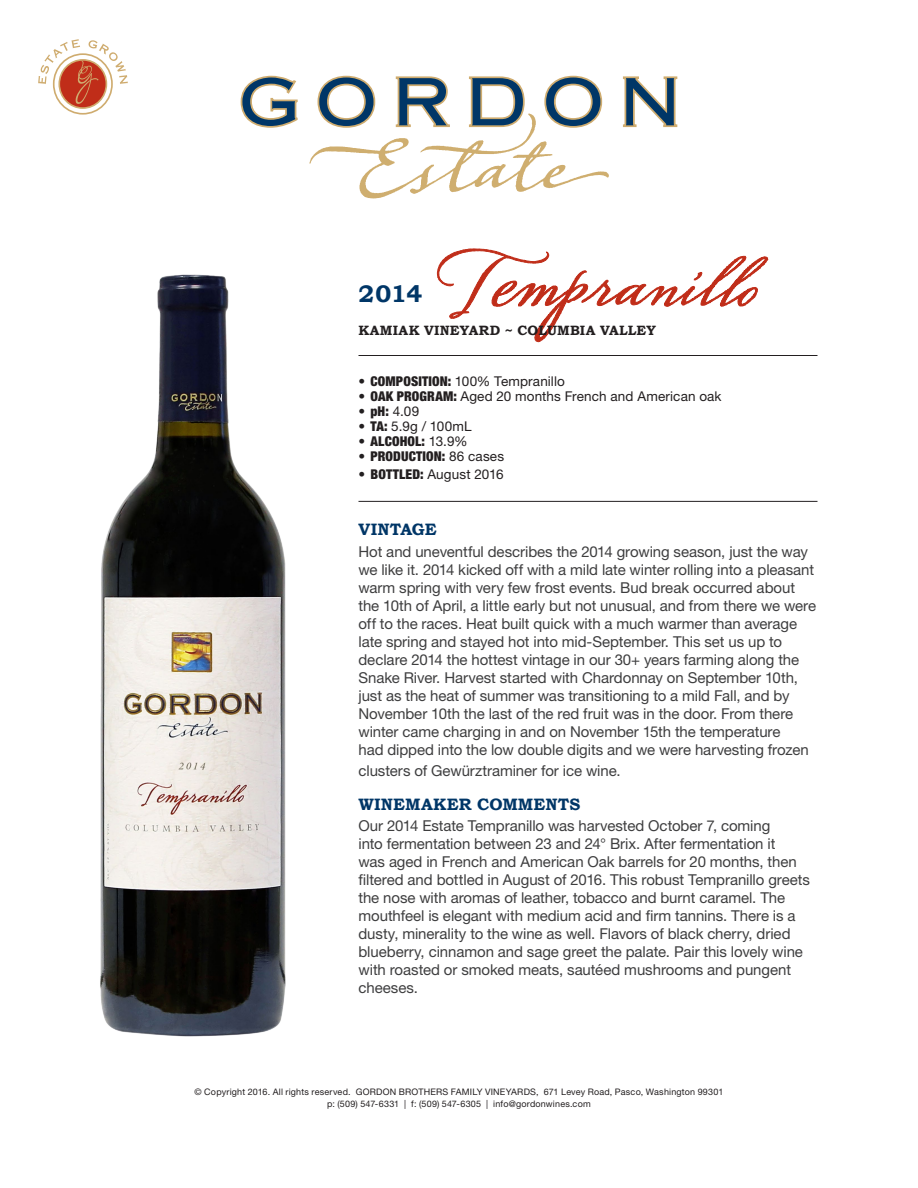
<style>
.page{position:relative;width:918px;height:1188px;background:#fff}
.page>*{position:absolute;margin:0;border:0;box-sizing:border-box;transform-origin:0 0}
.t1{font:700 24px "Bookman Old Style";color:#003667}
.t2{font:700 16.5px "Bookman Old Style";letter-spacing:.005em;color:#003667}
.t3{font:15px/18px "Helvetica Neue LT Std";letter-spacing:-.005em;color:#3e3e3f}
.t4{font:13.5px "Helvetica Neue LT Std";letter-spacing:.01em;color:#231f20}
.t5{font:900 condensed 13.5px "Helvetica Neue LT Std";letter-spacing:.01em;color:#231f20}
.t6{font:700 13.5px "Bookman Old Style";letter-spacing:.015em;color:#231f20}
.t7{font:9px/12px "Helvetica Neue LT Std";letter-spacing:.02em;color:#231f20;text-align:center}
.s1{font-weight:900;font-stretch:condensed}
.s2{font-weight:400;font-stretch:normal}
</style>
<div class="page">
<svg style="left:241px;top:76px;width:57px;height:52px"></svg>
<svg style="left:622px;top:76px;width:55px;height:52px"></svg>
<svg style="left:309px;top:76px;width:300px;height:122px"></svg>
<svg style="left:59px;top:60px;width:47px;height:48px"></svg>
<svg style="left:38px;top:39px;width:90px;height:65px"></svg>
<svg style="left:437px;top:248px;width:331px;height:94px"></svg>
<hr style="left:358px;top:355px;width:460px;height:1px;background:#231f20">
<hr style="left:358px;top:501px;width:460px;height:1px;background:#231f20">
<img style="left:100px;top:274px;width:186px;height:763px">
<p class="t1" style="left:358px;top:277px;width:65px">2014</p>
<p class="t6" style="left:358px;top:321px;width:299px">KAMIAK VINEYARD ~ COLUMBIA VALLEY</p>
<p class="t4" style="left:358px;top:373px;width:208px">• <span class="s1">COMPOSITION:</span> 100% Tempranillo</p>
<p class="t4" style="left:358px;top:388px;width:365px">• <span class="s1">OAK PROGRAM:</span> Aged 20 months French and American oak</p>
<p class="t4" style="left:358px;top:403px;width:62px">• <span class="s1">pH:</span> 4.09</p>
<p class="t4" style="left:358px;top:418px;width:115px">• <span class="s1">TA:</span> 5.9g / 100mL</p>
<p class="t5" style="left:358px;top:433px;width:111px"><span class="s2">•</span> ALCOHOL: <span class="s2">13.9%</span></p>
<p class="t5" style="left:358px;top:448px;width:147px"><span class="s2">•</span> PRODUCTION: <span class="s2">86 cases</span></p>
<p class="t4" style="left:358px;top:466px;width:147px">• <span class="s1">BOTTLED:</span> August 2016</p>
<p class="t2" style="left:358px;top:518px;width:80px">VINTAGE</p>
<p class="t3" style="left:358px;top:542px;width:459px">Hot and uneventful describes the 2014 growing season, just the way we like it. 2014 kicked off with a mild late winter rolling into a pleasant warm spring with very few frost events. Bud break occurred about the 10th of April, a little early but not unusual, and from there we were off to the races. Heat built quick with a much warmer than average late spring and stayed hot into mid-September. This set us up to declare 2014 the hottest vintage in our 30+ years farming along the Snake River. Harvest started with Chardonnay on September 10th, just as the heat of summer was transitioning to a mild Fall, and by November 10th the last of the red fruit was in the door. From there winter came charging in and on November 15th the temperature<br>had dipped into the low double digits and we were harvesting frozen</p>
<p class="t3" style="left:358px;top:761px;width:264px">clusters of Gewürztraminer for ice wine.</p>
<p class="t2" style="left:358px;top:792px;width:223px">WINEMAKER COMMENTS</p>
<p class="t3" style="left:358px;top:817px;width:453px">Our 2014 Estate Tempranillo was harvested October 7, coming<br>into fermentation between 23 and 24° Brix. After fermentation it<br>was aged in French and American Oak barrels for 20 months, then filtered and bottled in August of 2016. This robust Tempranillo greets the nose with aromas of leather, tobacco and burnt caramel. The mouthfeel is elegant with medium acid and firm tannins. There is a dusty, minerality to the wine as well. Flavors of black cherry, dried blueberry, cinnamon and sage greet the palate. Pair this lovely wine with roasted or smoked meats, sautéed mushrooms and pungent cheeses.</p>
<p class="t7" style="left:195px;top:1086px;width:530px">© Copyright 2016. All rights reserved. GORDON BROTHERS FAMILY VINEYARDS, 671 Levey Road, Pasco, Washington 99301 p: (509) 547-6331 | f: (509) 547-6305 | info@gordonwines.com</p>
</div>
